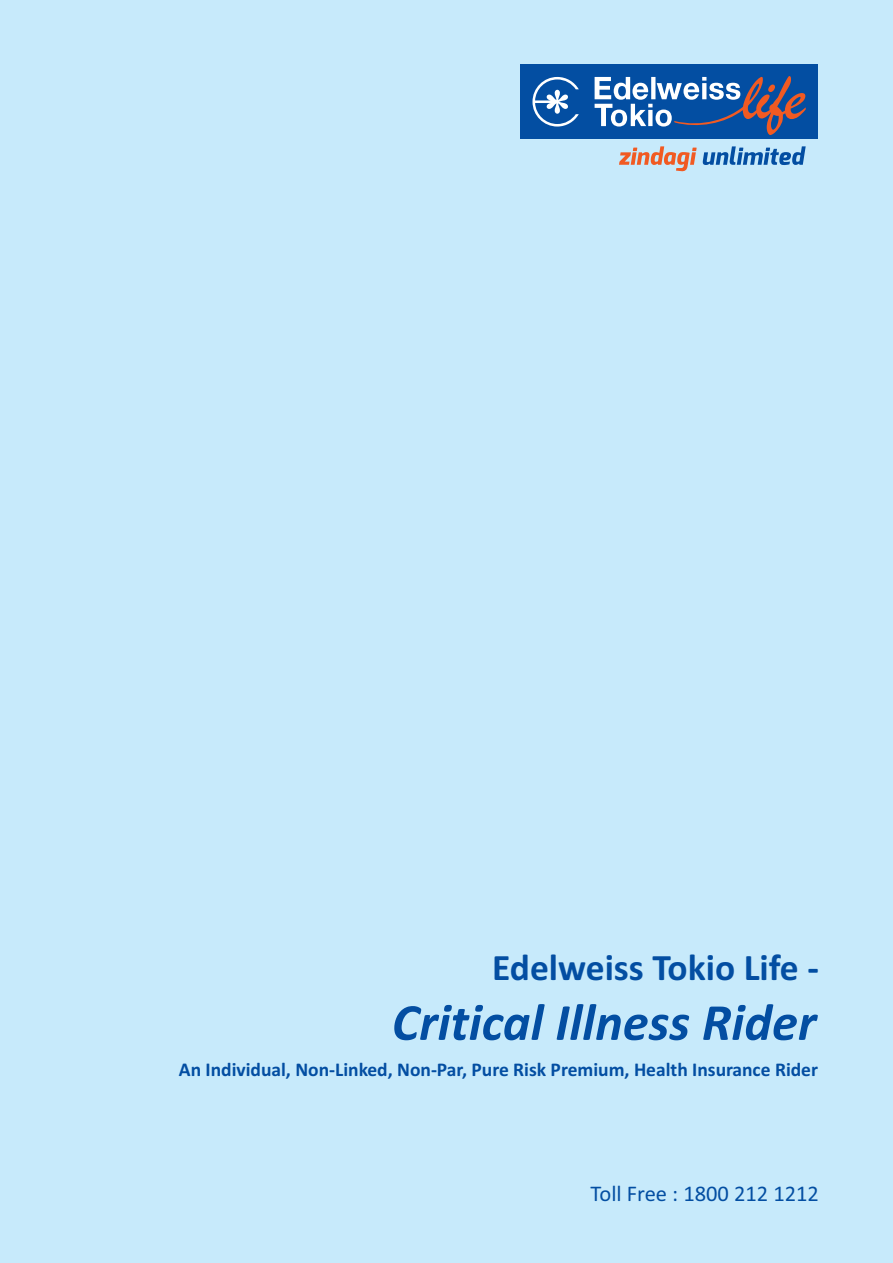
<style>
.page{position:relative;width:893px;height:1263px;background:#c7eafb}
.page>*{position:absolute;margin:0;border:0;box-sizing:border-box;transform-origin:0 0}
.t1{font:italic 700 52.5px "Calibri";color:#034ea2}
.t2{font:700 37.5px "Calibri";color:#034ea2}
.t3{font:22.5px "Calibri";color:#034ea2}
.t4{font:700 19.5px "Calibri";color:#034ea2}
</style>
<div class="page">
<div style="left:520px;top:65px;width:298px;height:74px;background:#034ea2"></div>
<svg style="left:595px;top:76px;width:211px;height:59px"></svg>
<svg style="left:532px;top:77px;width:47px;height:50px"></svg>
<svg style="left:619px;top:146px;width:187px;height:26px"></svg>
<h2 class="t2" style="left:492px;top:951px;width:328px">Edelweiss Tokio Life -</h2>
<h1 class="t1" style="left:392px;top:1000px;width:426px">Critical Illness Rider</h1>
<p class="t4" style="left:179px;top:1061px;width:641px">An Individual, Non-Linked, Non-Par, Pure Risk Premium, Health Insurance Rider</p>
<p class="t3" style="left:591px;top:1184px;width:230px">Toll Free : 1800 212 1212</p>
</div>
